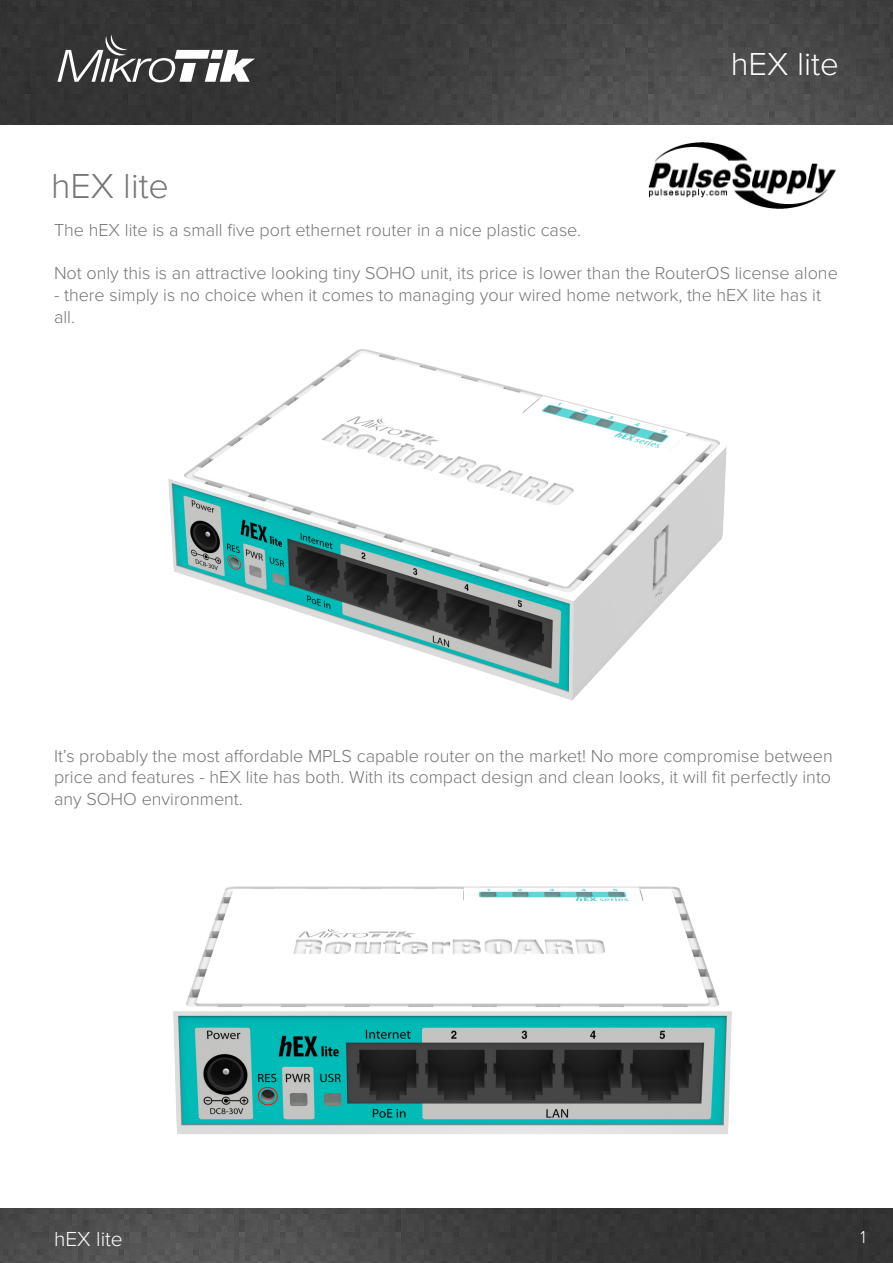
<style>
.page{position:relative;width:893px;height:1263px;background:#fff}
.page>*{position:absolute;margin:0;border:0;box-sizing:border-box;transform-origin:0 0}
.t1{font:300 36px "Proxima Nova";color:#757679}
.t2{font:300 33px "Proxima Nova";color:#fff}
.t3{font:300 21px "Proxima Nova";color:#fff}
.Teksts{font:300 18px/21.6px "Proxima Nova";color:#757679}
.t4{font:300 18px "Proxima Nova Cond";color:#fff}
</style>
<div class="page">
<img style="left:0;top:0;width:893px;height:124px">
<img style="left:0;top:1209px;width:893px;height:53px">
<svg style="left:57px;top:34px;width:198px;height:48px"></svg>
<img style="left:168px;top:349px;width:559px;height:351px">
<img style="left:155px;top:886px;width:594px;height:377px">
<img style="left:649px;top:143px;width:187px;height:65px">
<p class="t2" style="left:731px;top:39px;width:110px">hEX lite</p>
<p class="t1" style="left:51px;top:159px;width:120px">hEX lite</p>
<p class="Teksts" style="left:54px;top:218px;width:529px">The hEX lite is a small five port ethernet router in a nice plastic case.</p>
<p class="Teksts" style="left:54px;top:262px;width:785px">Not only this is an attractive looking tiny SOHO unit, its price is lower than the RouterOS license alone</p>
<p class="Teksts" style="left:54px;top:283px;width:768px">- there simply is no choice when it comes to managing your wired home network, the hEX lite has it all.</p>
<p class="Teksts" style="left:54px;top:744px;width:780px;text-align:justify">It’s probably the most affordable MPLS capable router on the market! No more compromise between price and features - hEX lite has both. With its compact design and clean looks, it will fit perfectly into any SOHO environment.</p>
<p class="t3" style="left:54px;top:1223px;width:70px">hEX lite</p>
<p class="t4" style="left:861px;top:1224px;width:7px">1</p>
</div>
